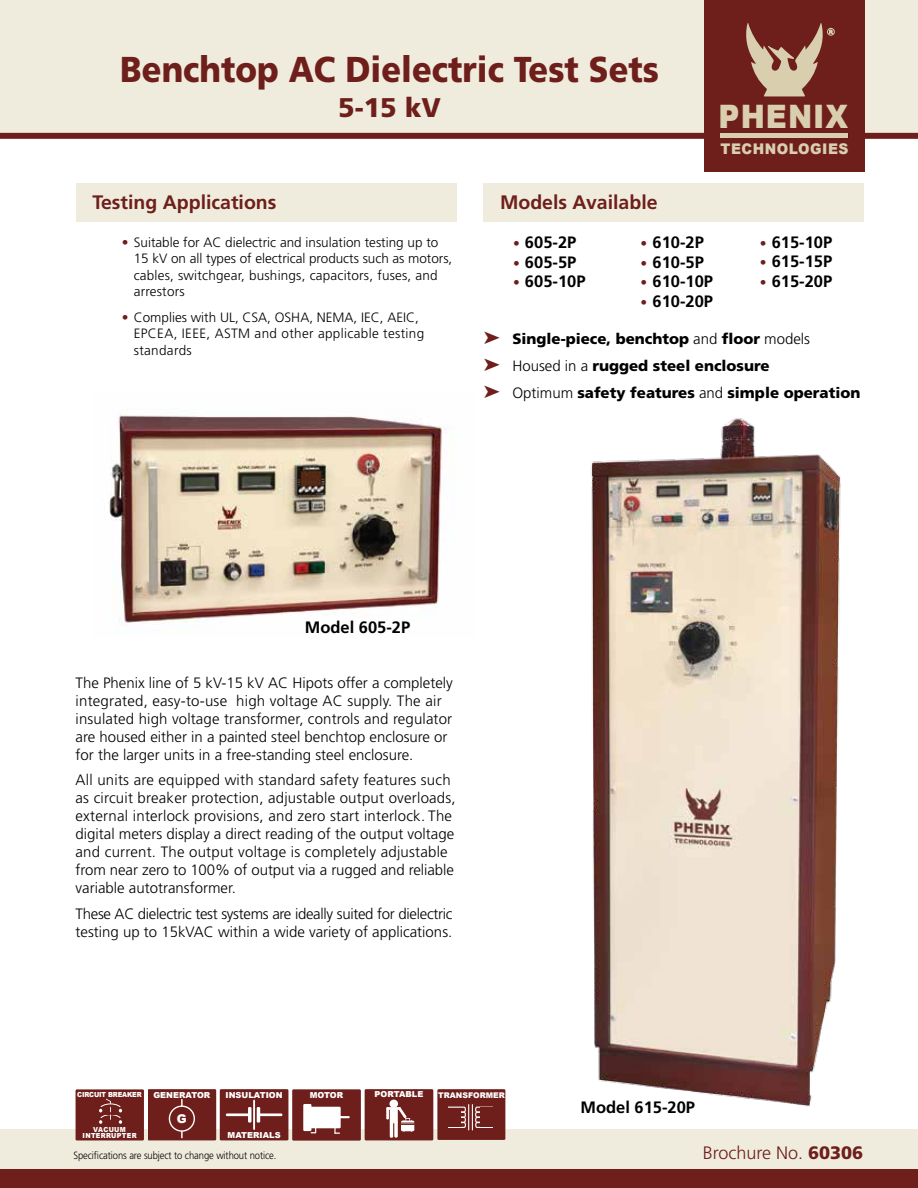
<style>
.page{position:relative;width:918px;height:1188px;background:#fff}
.page>*{position:absolute;margin:0;border:0;box-sizing:border-box;transform-origin:0 0}
.t1{font:900 36px "Frutiger";color:#6e1f1b;scale:.9 1}
.t2{font:900 32.4px "Arial";letter-spacing:.035em;color:#d9cfaf;scale:.9 1}
.t3{font:900 27px "Frutiger";color:#6e1f1b}
.t4{font:700 19.5px "Frutiger";color:#6e1f1b}
.t5{font:300 18px "Frutiger";color:#6e1f1b}
.t6{font:700 16.5px "Frutiger";color:#000}
.t7{font:300 15px/18px "Frutiger";color:#000}
.t8{font:300 15px/18px "Frutiger";letter-spacing:-.02em;color:#000}
.t9{font:900 15px/27px "Frutiger";color:#000}
.t10{font:900 14.7px "Arial";letter-spacing:.035em;color:#d9cfaf;scale:.94 1}
.t11{font:300 13.5px/16.5px "Frutiger";color:#000}
.t12{font:300 13.5px/16.5px "Frutiger";letter-spacing:.025em;color:#000}
.t13{font:900 12px "Arial";color:#fff}
.t14{font:300 10.5px "Frutiger";letter-spacing:-.01em;color:#000;scale:.9 1}
.t15{font:900 8.25px "Arial";color:#fff}
.t16{font:900 7.8px "Arial";color:#fff}
.t17{font:900 6.9px/6.3px "Arial";letter-spacing:.05em;color:#fff;text-align:center;scale:.92 1}
.t18{font:900 6.9px "Arial";letter-spacing:-.02em;color:#fff;scale:.92 1}
.s1{font-size:13.5px;color:#6e1f1b}
.s2{color:#6e1f1b}
.s3{font-weight:300}
.s4{font-weight:900}
</style>
<div class="page">
<div style="left:1px;top:0;width:917px;height:133px;background:#f0ecdd"></div>
<div style="left:0;top:133px;width:918px;height:6px;background:#6e1f1b"></div>
<div style="left:0;top:1130px;width:918px;height:46px;background:#f0ecdd"></div>
<div style="left:0;top:1170px;width:918px;height:18px;background:#6e1f1b"></div>
<div style="left:76px;top:183px;width:380px;height:39px;background:#f0ecdd"></div>
<div style="left:484px;top:183px;width:380px;height:39px;background:#f0ecdd"></div>
<div style="left:704px;top:0;width:161px;height:172px;background:#6e1f1b"></div>
<div style="left:827px;top:28px;width:8px;height:8px;border:1px solid #d9cfaf;border-radius:50%"></div>
<svg style="left:746px;top:23px;width:87px;height:73px"></svg>
<hr style="left:721px;top:134px;width:127px;height:4px;background:#d9cfaf">
<div style="left:148px;top:1089px;width:68px;height:51px;background:#6e1f1b"></div>
<div style="left:169px;top:1105px;width:26px;height:27px;border:1px solid #fff;border-radius:50%"></div>
<svg style="left:181px;top:1099px;width:2px;height:7px"></svg>
<svg style="left:181px;top:1131px;width:2px;height:7px"></svg>
<div style="left:220px;top:1089px;width:68px;height:51px;background:#6e1f1b"></div>
<hr style="left:226px;top:1113px;width:25px;height:3px;background:#fff">
<svg style="left:248px;top:1107px;width:4px;height:16px"></svg>
<hr style="left:257px;top:1113px;width:25px;height:3px;background:#fff">
<hr style="left:257px;top:1107px;width:3px;height:16px;background:#fff">
<hr style="left:253px;top:1100px;width:2px;height:30px;background:#fff">
<div style="left:292px;top:1089px;width:69px;height:52px;background:#6e1f1b"></div>
<div style="left:303px;top:1104px;width:8px;height:27px;background:#fff"></div>
<div style="left:306px;top:1107px;width:35px;height:21px;background:#fff"></div>
<svg style="left:341px;top:1116px;width:9px;height:2px"></svg>
<svg style="left:311px;top:1128px;width:5px;height:5px"></svg>
<svg style="left:334px;top:1128px;width:6px;height:6px"></svg>
<div style="left:365px;top:1089px;width:68px;height:51px;background:#6e1f1b"></div>
<hr style="left:390px;top:1121px;width:3px;height:17px;background:#fff">
<svg style="left:394px;top:1121px;width:4px;height:17px"></svg>
<svg style="left:386px;top:1107px;width:3px;height:12px"></svg>
<div style="left:390px;top:1109px;width:8px;height:14px;background:#fff"></div>
<hr style="left:387px;top:1107px;width:14px;height:3px;background:#fff">
<div style="left:390px;top:1100px;width:8px;height:8px;background:#fff;border-radius:50%"></div>
<svg style="left:398px;top:1107px;width:17px;height:25px"></svg>
<div style="left:437px;top:1089px;width:68px;height:51px;background:#6e1f1b"></div>
<svg style="left:448px;top:1104px;width:45px;height:26px"></svg>
<img style="left:539px;top:418px;width:339px;height:712px">
<img style="left:109px;top:411px;width:338px;height:214px">
<div style="left:76px;top:1089px;width:68px;height:51px;background:#6e1f1b"></div>
<div style="left:100px;top:1103px;width:21px;height:11px;border:1px solid #fff;border-radius:50%"></div>
<div style="left:100px;top:1114px;width:21px;height:12px;border:1px solid #fff;border-radius:50%"></div>
<svg style="left:97px;top:1107px;width:27px;height:7px"></svg>
<div style="left:96px;top:1119px;width:27px;height:7px;background:#6e1f1b"></div>
<svg style="left:119px;top:1120px;width:3px;height:4px"></svg>
<svg style="left:99px;top:1099px;width:12px;height:25px"></svg>
<h1 class="t1" style="left:120px;top:48px;width:600px">Benchtop AC Dielectric Test Sets</h1>
<h3 class="t3" style="left:338px;top:91px;width:104px">5-15 kV</h3>
<h2 class="t2" style="left:719px;top:93px;width:146px">PHENIX</h2>
<p class="t10" style="left:721px;top:138px;width:138px">TECHNOLOGIES</p>
<h3 class="t4" style="left:92px;top:191px;width:186px">Testing Applications</h3>
<h3 class="t4" style="left:500px;top:191px;width:159px">Models Available</h3>
<p class="t6" style="left:513px;top:233px;width:65px"><span class="s1">•</span> 605-2P</p>
<p class="t6" style="left:513px;top:252px;width:65px"><span class="s1">•</span> 605-5P</p>
<p class="t6" style="left:513px;top:272px;width:74px"><span class="s1">•</span> 605-10P</p>
<p class="t6" style="left:760px;top:232px;width:74px"><span class="s1">•</span> 615-10P</p>
<p class="t6" style="left:760px;top:252px;width:74px"><span class="s1">•</span> 615-15P</p>
<p class="t6" style="left:760px;top:271px;width:74px"><span class="s1">•</span> 615-20P</p>
<p class="t11" style="left:134px;top:234px;width:320px;text-indent:-12px"><span class="s2">•</span> Suitable for AC dielectric and insulation testing up to 15 kV on all types of electrical products such as motors, cables, switchgear, bushings, capacitors, fuses, and arrestors</p>
<p class="t12" style="left:134px;top:309px;width:292px;text-indent:-12px"><span class="s2">•</span> Complies with UL, CSA, OSHA, NEMA, IEC, AEIC,<br>EPCEA, IEEE, ASTM and other applicable testing standards</p>
<p class="t6" style="left:641px;top:233px;width:65px"><span class="s1">•</span> 610-2P</p>
<p class="t6" style="left:641px;top:253px;width:65px"><span class="s1">•</span> 610-5P</p>
<p class="t6" style="left:641px;top:272px;width:74px"><span class="s1">•</span> 610-10P</p>
<p class="t6" style="left:641px;top:292px;width:74px"><span class="s1">•</span> 610-20P</p>
<p class="t9" style="left:484px;top:325px;width:378px"><span class="s2">➤</span> Single-piece, benchtop <span class="s3">and</span> floor <span class="s3">models<br></span><span class="s2">➤</span> <span class="s3">Housed in a</span> rugged steel enclosure<br><span class="s2">➤</span> <span class="s3">Optimum</span> safety features <span class="s3">and</span> simple operation</p>
<p class="t6" style="left:305px;top:618px;width:107px">Model 605-2P</p>
<p class="t7" style="left:76px;top:674px;width:379px">The Phenix line of 5 kV-15 kV AC Hipots offer a completely integrated, easy-to-use high voltage AC supply. The air insulated high voltage transformer, controls and regulator are housed either in a painted steel benchtop enclosure or for the larger units in a free-standing steel enclosure.</p>
<p class="t7" style="left:76px;top:771px;width:382px">All units are equipped with standard safety features such as circuit breaker protection, adjustable output overloads, external interlock provisions, and zero start interlock. The digital meters display a direct reading of the output voltage and current. The output voltage is completely adjustable from near zero to 100% of output via a rugged and reliable variable autotransformer.</p>
<p class="t8" style="left:76px;top:905px;width:378px">These AC dielectric test systems are ideally suited for dielectric testing up to 15kVAC within a wide variety of applications.</p>
<p class="t18" style="left:77px;top:1089px;width:72px">CIRCUIT BREAKER</p>
<p class="t17" style="left:83px;top:1126px;width:60px">VACUUM<br>INTERRUPTER</p>
<p class="t15" style="left:153px;top:1091px;width:58px">GENERATOR</p>
<p class="t15" style="left:226px;top:1091px;width:59px">INSULATION</p>
<p class="t15" style="left:228px;top:1130px;width:55px">MATERIALS</p>
<p class="t13" style="left:177px;top:1112px;width:11px">G</p>
<p class="t15" style="left:310px;top:1091px;width:35px">MOTOR</p>
<p class="t15" style="left:375px;top:1090px;width:50px">PORTABLE</p>
<p class="t16" style="left:438px;top:1091px;width:68px">TRANSFORMER</p>
<p class="t6" style="left:580px;top:1098px;width:116px">Model 615-20P</p>
<p class="t14" style="left:73px;top:1149px;width:227px">Specifications are subject to change without notice.</p>
<p class="t5" style="left:703px;top:1142px;width:162px">Brochure No. <span class="s4">60306</span></p>
</div>
